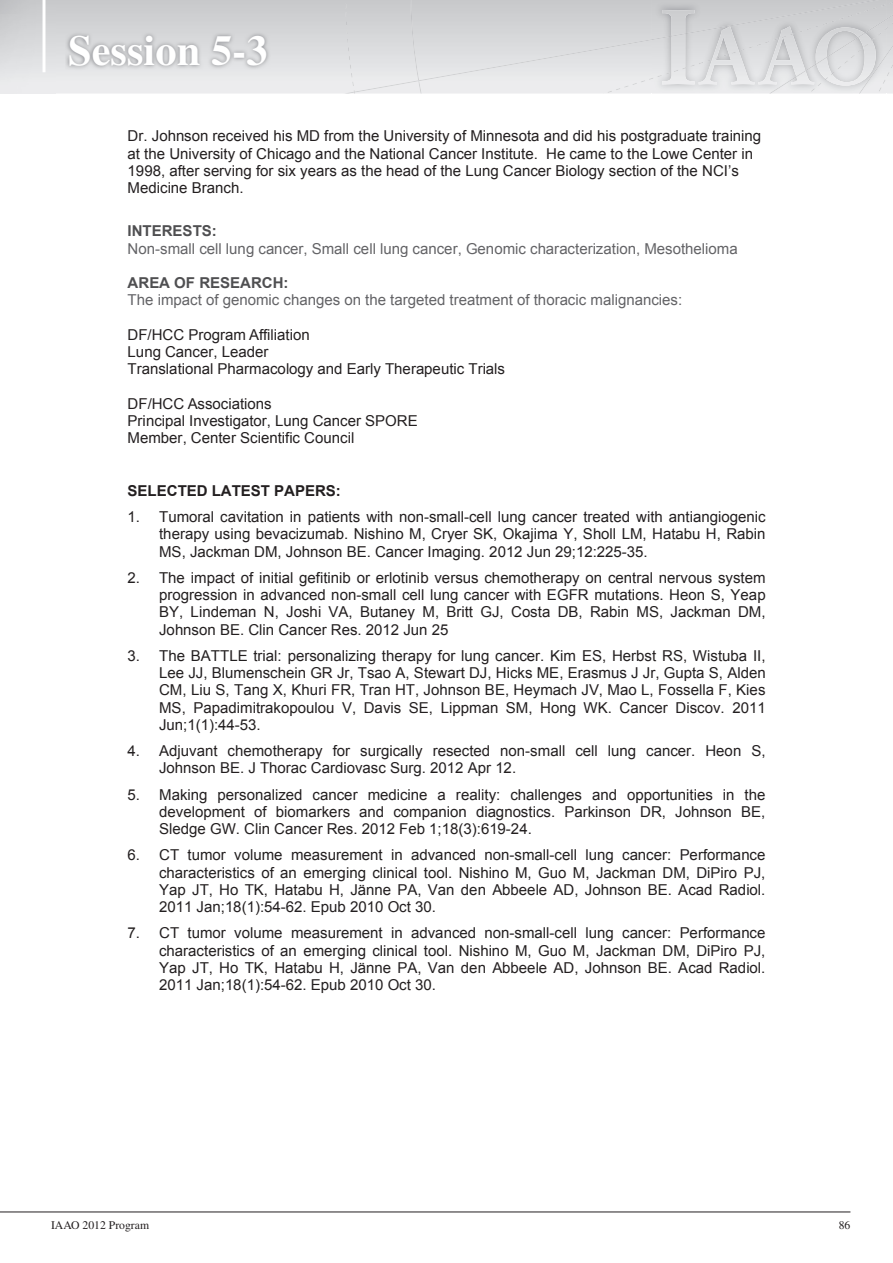
<style>
.page{position:relative;width:893px;height:1263px;background:#fff}
.page>*{position:absolute;margin:0;border:0;box-sizing:border-box;transform-origin:0 0}
.t1{font:700 42.45px "Times LT Std";color:#fff}
.t2{font:15px/17.2px "Arial";color:#231f20;text-align:justify}
.t3{font:15px/17.1px "Arial";color:#636366}
.t4{font:700 15px "Arial";color:#231f20}
.t5{font:11.7px "Times LT Std";color:#231f20}
.s1{font-weight:700;color:#4f4f51}
</style>
<div class="page">
<hr style="left:0;top:1212px;width:850px;height:1px;background:#231f20">
<svg style="left:56px;top:0;width:288px;height:94px;background:#dadbdd"></svg>
<svg style="left:344px;top:0;width:549px;height:94px;background:#d9dadc"></svg>
<img style="left:0;top:0;width:56px;height:94px">
<img style="left:65px;top:31px;width:206px;height:39px">
<hr style="left:43px;top:0;width:2px;height:72px;background:#fff">
<p class="t1" style="left:68px;top:25px;width:201px">Session 5-3</p>
<p class="t2" style="left:128px;top:128px;width:635px;text-align:left">Dr. Johnson received his MD from the University of Minnesota and did his postgraduate training at the University of Chicago and the National Cancer Institute. He came to the Lowe Center in 1998, after serving for six years as the head of the Lung Cancer Biology section of the NCI’s Medicine Branch.</p>
<p class="t3" style="left:128px;top:223px;width:612px"><span class="s1">INTERESTS:<br></span>Non-small cell lung cancer, Small cell lung cancer, Genomic characterization, Mesothelioma</p>
<p class="t3" style="left:128px;top:275px;width:556px"><span class="s1">AREA OF RESEARCH:<br></span>The impact of genomic changes on the targeted treatment of thoracic malignancies:</p>
<p class="t2" style="left:128px;top:326px;width:379px;text-align:left">DF/HCC Program Affiliation<br>Lung Cancer, Leader<br>Translational Pharmacology and Early Therapeutic Trials</p>
<p class="t2" style="left:128px;top:395px;width:292px;text-align:left">DF/HCC Associations<br>Principal Investigator, Lung Cancer SPORE<br>Member, Center Scientific Council</p>
<p class="t4" style="left:128px;top:481px;width:215px">SELECTED LATEST PAPERS:</p>
<p class="t2" style="left:159px;top:508px;width:608px;text-indent:-32px">1. Tumoral cavitation in patients with non-small-cell lung cancer treated with antiangiogenic therapy using bevacizumab. Nishino M, Cryer SK, Okajima Y, Sholl LM, Hatabu H, Rabin MS, Jackman DM, Johnson BE. Cancer Imaging. 2012 Jun 29;12:225-35.</p>
<p class="t2" style="left:159px;top:569px;width:608px;text-indent:-32px">2. The impact of initial gefitinib or erlotinib versus chemotherapy on central nervous system progression in advanced non-small cell lung cancer with EGFR mutations. Heon S, Yeap BY, Lindeman N, Joshi VA, Butaney M, Britt GJ, Costa DB, Rabin MS, Jackman DM, Johnson BE. Clin Cancer Res. 2012 Jun 25</p>
<p class="t2" style="left:159px;top:647px;width:608px;text-indent:-32px">3. The BATTLE trial: personalizing therapy for lung cancer. Kim ES, Herbst RS, Wistuba II, Lee JJ, Blumenschein GR Jr, Tsao A, Stewart DJ, Hicks ME, Erasmus J Jr, Gupta S, Alden CM, Liu S, Tang X, Khuri FR, Tran HT, Johnson BE, Heymach JV, Mao L, Fossella F, Kies MS, Papadimitrakopoulou V, Davis SE, Lippman SM, Hong WK. Cancer Discov. 2011<br>Jun;1(1):44-53.</p>
<p class="t2" style="left:159px;top:742px;width:608px;text-indent:-31px">4. Adjuvant chemotherapy for surgically resected non-small cell lung cancer. Heon S,<br>Johnson BE. J Thorac Cardiovasc Surg. 2012 Apr 12.</p>
<p class="t2" style="left:159px;top:786px;width:608px;text-indent:-32px">5. Making personalized cancer medicine a reality: challenges and opportunities in the development of biomarkers and companion diagnostics. Parkinson DR, Johnson BE, Sledge GW. Clin Cancer Res. 2012 Feb 1;18(3):619-24.</p>
<p class="t2" style="left:159px;top:847px;width:608px;text-indent:-32px">6. CT tumor volume measurement in advanced non-small-cell lung cancer: Performance characteristics of an emerging clinical tool. Nishino M, Guo M, Jackman DM, DiPiro PJ, Yap JT, Ho TK, Hatabu H, Jänne PA, Van den Abbeele AD, Johnson BE. Acad Radiol.<br>2011 Jan;18(1):54-62. Epub 2010 Oct 30.</p>
<p class="t2" style="left:159px;top:925px;width:608px;text-indent:-32px">7. CT tumor volume measurement in advanced non-small-cell lung cancer: Performance characteristics of an emerging clinical tool. Nishino M, Guo M, Jackman DM, DiPiro PJ, Yap JT, Ho TK, Hatabu H, Jänne PA, Van den Abbeele AD, Johnson BE. Acad Radiol.<br>2011 Jan;18(1):54-62. Epub 2010 Oct 30.</p>
<p class="t5" style="left:51px;top:1218px;width:100px">IAAO 2012 Program</p>
<p class="t5" style="left:839px;top:1218px;width:13px">86</p>
</div>
